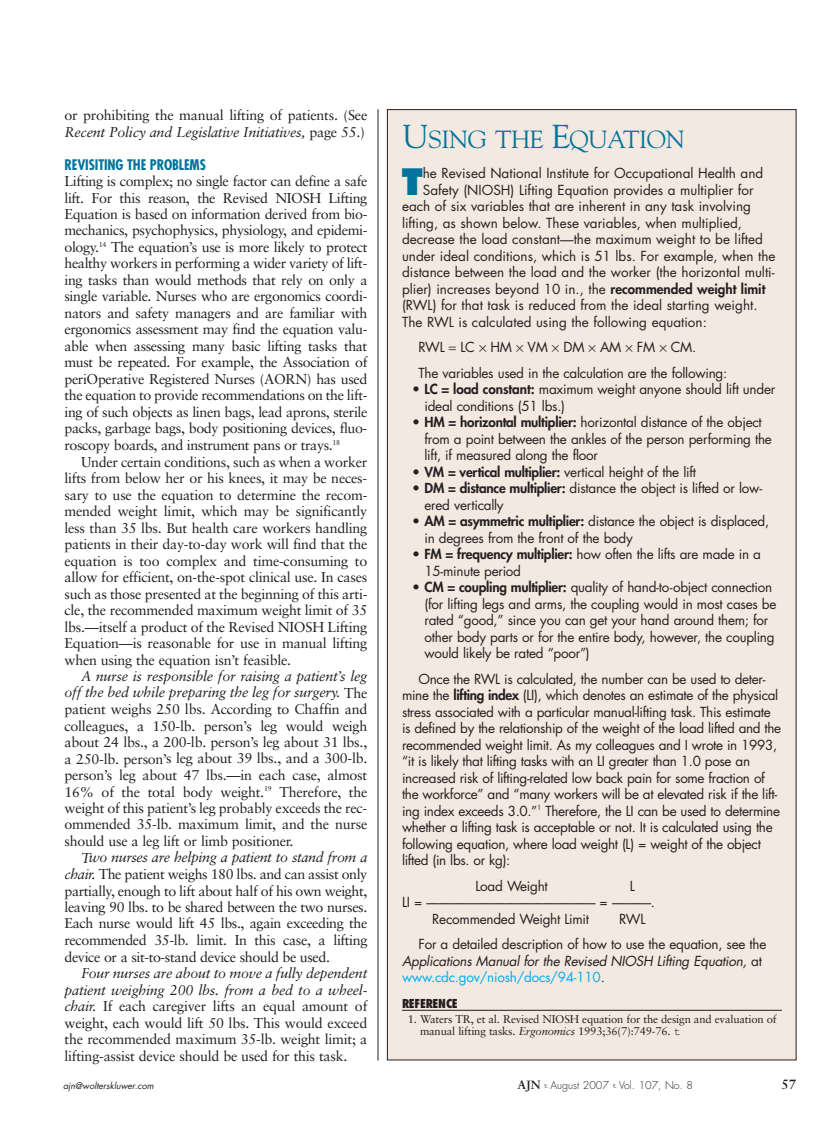
<style>
.page{position:relative;width:837px;height:1134px;background:#fff}
.page>*{position:absolute;margin:0;border:0;box-sizing:border-box;transform-origin:0 0}
.t1{font:800 35.4px "Futura";color:#00749c}
.t2{font:24.75px "Goudy";letter-spacing:-.02em;color:#00749c}
.t3{font:14.25px/16.5px "Sabon";letter-spacing:-.015em;color:#231f20;text-align:justify}
.t4{font:700 condensed 14.25px "Futura";letter-spacing:-.01em;color:#00749c}
.t5{font:13.5px/16.5px "Futura";letter-spacing:-.02em;color:#231f20}
.t6{font:13.5px "Futura";color:#231f20}
.t7{font:italic 13.5px/16.5px "Futura";letter-spacing:-.02em;color:#231f20}
.t8{font:700 13.5px "Sabon";color:#231f20}
.t9{font:800 condensed 12px "Futura";letter-spacing:-.025em;color:#231f20}
.t10{font:11.25px/12px "Sabon";letter-spacing:-.015em;color:#231f20}
.t11{font:300 10.5px "Futura";color:#231f20}
.t12{font:italic 9px "Futura";color:#231f20}
.s1{font-style:italic}
.s2{font-size:33px}
.s3{font-weight:800}
.s4{font-style:normal}
.s5{font-style:normal;color:#00aeef}
.s6{font-family:"Courier"}
.s7{font-family:"Sabon";font-weight:700;font-size:12px}
.s8{font-family:"Courier";font-weight:400;font-size:7.5px}
</style>
<div class="page">
<hr style="left:378px;top:109px;width:1px;height:951px;background:#231f20">
<div style="left:387px;top:110px;width:409px;height:950px;background:#f4e9e0"></div>
<hr style="left:402px;top:1010px;width:380px;height:1px;background:#231f20">
<p class="t3" style="left:64px;top:108px;width:304px">or prohibiting the manual lifting of patients. (See<br><span class="s1">Recent Policy and Legislative Initiatives,</span> page 55.)</p>
<p class="t4" style="left:64px;top:158px;width:143px">REVISITING THE PROBLEMS</p>
<p class="t3" style="left:64px;top:174px;width:304px">Lifting is complex; no single factor can define a safe lift. For this reason, the Revised NIOSH Lifting Equation is based on information derived from bio&shy;mechanics, psychophysics, physiology, and epidemi&shy;ology.<sup>14</sup> The equation’s use is more likely to protect healthy workers in performing a wider variety of lift&shy;ing tasks than would methods that rely on only a single variable. Nurses who are ergonomics coordi&shy;nators and safety managers and are familiar with ergonomics assessment may find the equation valu&shy;able when assessing many basic lifting tasks that must be repeated. For example, the Association of periOperative Registered Nurses (AORN) has used the equation to provide recommendations on the lift&shy;ing of such objects as linen bags, lead aprons, sterile packs, garbage bags, body positioning devices, fluo&shy;roscopy boards, and instrument pans or trays.<sup>18</sup></p>
<p class="t3" style="left:65px;top:454px;width:305px;text-indent:16px">Under certain conditions, such as when a worker lifts from below her or his knees, it may be neces&shy;sary to use the equation to determine the recom&shy;mended weight limit, which may be significantly less than 35 lbs. But health care workers handling patients in their day-to-day work will find that the equation is too complex and time-consuming to allow for efficient, on-the-spot clinical use. In cases such as those presented at the beginning of this arti&shy;cle, the recommended maximum weight limit of 35 lbs.—itself a product of the Revised NIOSH Lifting Equation—is reasonable for use in manual lifting when using the equation isn’t feasible.</p>
<p class="t3" style="left:64px;top:669px;width:304px;text-indent:17px"><span class="s1">A nurse is responsible for raising a patient’s leg off the bed while preparing the leg for surgery.</span> The patient weighs 250 lbs. According to Chaffin and colleagues, a 150-lb. person’s leg would weigh about 24 lbs., a 200-lb. person’s leg about 31 lbs., a 250-lb. person’s leg about 39 lbs., and a 300-lb. person’s leg about 47 lbs.—in each case, almost 16% of the total body weight.<sup>19</sup> Therefore, the weight of this patient’s leg probably exceeds the rec&shy;ommended 35-lb. maximum limit, and the nurse should use a leg lift or limb positioner.</p>
<p class="t3" style="left:64px;top:850px;width:305px;text-indent:17px"><span class="s1">Two nurses are helping a patient to stand from a chair.</span> The patient weighs 180 lbs. and can assist only partially, enough to lift about half of his own weight, leaving 90 lbs. to be shared between the two nurses.<br>Each nurse would lift 45 lbs., again exceeding the recommended 35-lb. limit. In this case, a lifting device or a sit-to-stand device should be used.</p>
<p class="t3" style="left:64px;top:966px;width:304px;text-indent:17px"><span class="s1">Four nurses are about to move a fully dependent patient weighing 200 lbs. from a bed to a wheel&shy;chair.</span> If each caregiver lifts an equal amount of weight, each would lift 50 lbs. This would exceed the recommended maximum 35-lb. weight limit; a lifting-assist device should be used for this task.</p>
<h2 class="t2" style="left:403px;top:125px;width:284px"><span class="s2">U</span>SING THE <span class="s2">E</span>QUATION</h2>
<h1 class="t1" style="left:402px;top:166px;width:23px">T</h1>
<p class="t6" style="left:423px;top:167px;width:342px">he Revised National Institute for Occupational Health and</p>
<p class="t6" style="left:423px;top:184px;width:332px">Safety (NIOSH) Lifting Equation provides a multiplier for</p>
<p class="t6" style="left:402px;top:200px;width:350px">each of six variables that are inherent in any task involving</p>
<p class="t6" style="left:402px;top:217px;width:342px">lifting, as shown below. These variables, when multiplied,</p>
<p class="t6" style="left:402px;top:233px;width:362px">decrease the load constant—the maximum weight to be lifted</p>
<p class="t6" style="left:402px;top:250px;width:375px">under ideal conditions, which is 51 lbs. For example, when the</p>
<p class="t6" style="left:402px;top:266px;width:374px">distance between the load and the worker (the horizontal multi-</p>
<p class="t6" style="left:402px;top:283px;width:365px">plier) increases beyond 10 in., the <span class="s3">recommended weight limit</span></p>
<p class="t6" style="left:402px;top:299px;width:357px">(RWL) for that task is reduced from the ideal starting weight.</p>
<p class="t6" style="left:402px;top:316px;width:306px">The RWL is calculated using the following equation:</p>
<p class="t5" style="left:419px;top:336px;width:310px;line-height:25.5px">RWL LC HM VM DM AM FM CM.<br>The variables used in the calculation are the following:</p>
<p class="t5" style="left:425px;top:382px;width:352px;text-indent:-12px">• <span class="s3">LC = load constant:</span> maximum weight anyone should lift under ideal conditions (51 lbs.)</p>
<p class="t5" style="left:425px;top:415px;width:349px;text-indent:-12px">• <span class="s3">HM = horizontal multiplier:</span> horizontal distance of the object from a point between the ankles of the person performing the lift, if measured along the floor</p>
<p class="t5" style="left:412px;top:465px;width:286px">• <span class="s3">VM = vertical multiplier:</span> vertical height of the lift</p>
<p class="t5" style="left:425px;top:481px;width:339px;text-indent:-12px">• <span class="s3">DM = distance multiplier:</span> distance the object is lifted or low&shy;ered vertically</p>
<p class="t5" style="left:425px;top:514px;width:346px;text-indent:-12px">• <span class="s3">AM = asymmetric multiplier:</span> distance the object is displaced, in degrees from the front of the body</p>
<p class="t5" style="left:425px;top:547px;width:338px;text-indent:-12px">• <span class="s3">FM = frequency multiplier:</span> how often the lifts are made in a<br>15-minute period</p>
<p class="t5" style="left:425px;top:580px;width:353px;text-indent:-12px">• <span class="s3">CM = coupling multiplier:</span> quality of hand-to-object connection (for lifting legs and arms, the coupling would in most cases be rated “good,” since you can get your hand around them; for other body parts or for the entire body, however, the coupling would likely be rated “poor”)</p>
<p class="t5" style="left:402px;top:672px;width:381px;text-indent:17px">Once the RWL is calculated, the number can be used to deter&shy;mine the <span class="s3">lifting index</span> (LI), which denotes an estimate of the physical stress associated with a particular manual-lifting task. This estimate is defined by the relationship of the weight of the load lifted and the recommended weight limit. As my colleagues and I wrote in 1993, “it is likely that lifting tasks with an LI greater than 1.0 pose an increased risk of lifting-related low back pain for some fraction of the workforce” and “many workers will be at elevated risk if the lift&shy;ing index exceeds 3.0.”<sup>1</sup> Therefore, the LI can be used to determine whether a lifting task is acceptable or not. It is calculated using the following equation, where load weight (L) = weight of the object lifted (in lbs. or kg):</p>
<p class="t5" style="left:475px;top:879px;width:74px">Load Weight</p>
<p class="t5" style="left:630px;top:879px;width:7px">L</p>
<p class="t5" style="left:402px;top:895px;width:255px">LI = –––––––––––––––––––––––––– = ––––––.</p>
<p class="t5" style="left:432px;top:912px;width:158px">Recommended Weight Limit</p>
<p class="t5" style="left:419px;top:907px;width:349px;line-height:25.5px;text-indent:201px">RWL<br>For a detailed description of how to use the equation, see the</p>
<p class="t7" style="left:402px;top:954px;width:361px">Applications Manual for the Revised NIOSH Lifting Equation, <span class="s4">at </span><span class="s5">www.cdc.gov/niosh/docs/94-110</span><span class="s4">.</span></p>
<p class="t9" style="left:402px;top:998px;width:57px">REFERENCE</p>
<p class="t10" style="left:420px;top:1014px;width:358px;text-indent:-12px">1. Waters TR, et al. Revised NIOSH equation for the design and evaluation of manual lifting tasks. <span class="s1">Ergonomics</span> 1993;36(7):749-76. <span class="s6">t</span></p>
<p class="t12" style="left:63px;top:1082px;width:92px">ajn@wolterskluwer.com</p>
<p class="t11" style="left:517px;top:1080px;width:177px"><span class="s7">AJN</span> <span class="s8">t</span> August 2007 <span class="s8">t</span> Vol. 107, No. 8</p>
<p class="t8" style="left:781px;top:1079px;width:17px">57</p>
</div>
